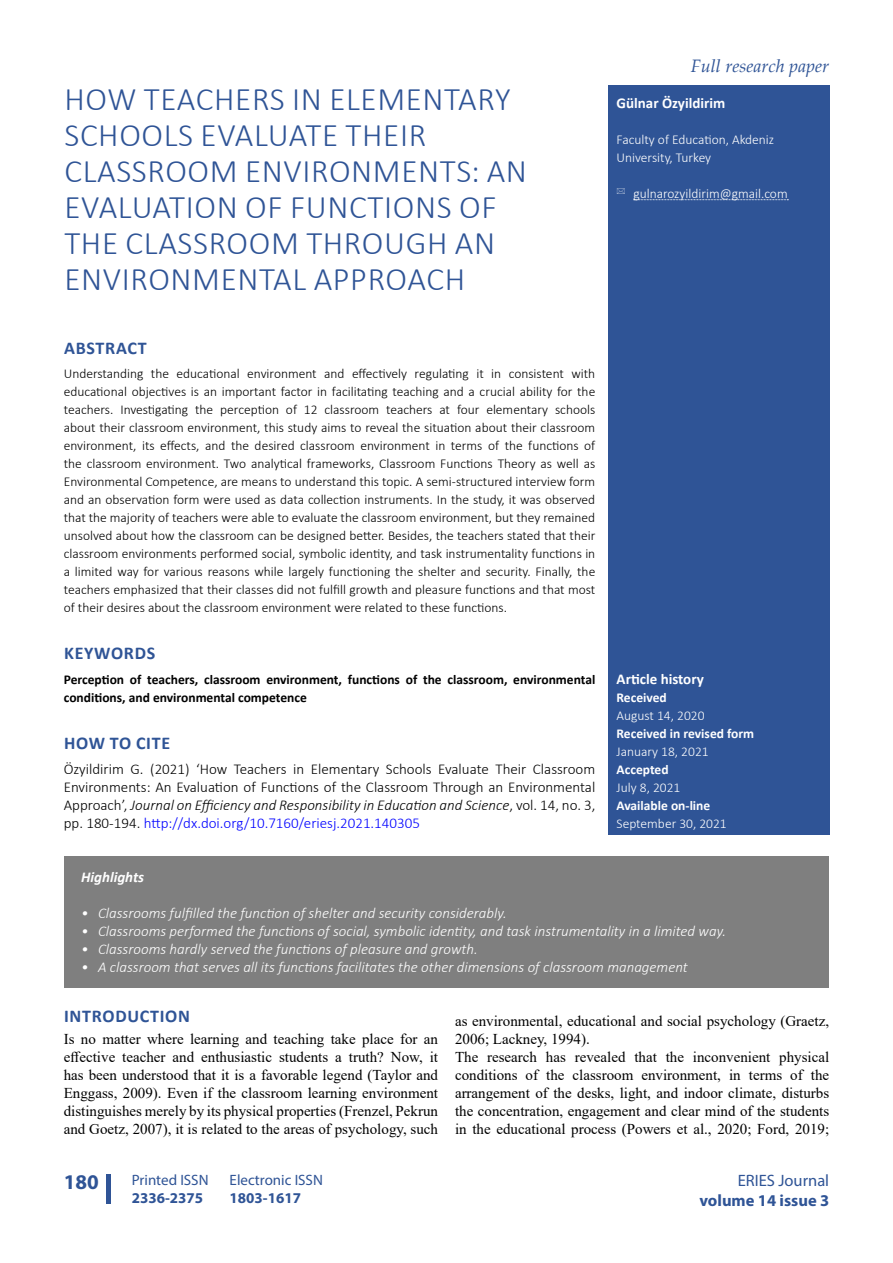
<style>
.page{position:relative;width:893px;height:1263px;background:#fff}
.page>*{position:absolute;margin:0;border:0;box-sizing:border-box;transform-origin:0 0}
.t1{font:300 33px/36px "Calibri";letter-spacing:.02em;color:#2f5496}
.t2{font:700 21px "Myriad Pro";color:#2f5496}
.t3{font:700 18px "Calibri";letter-spacing:.04em;color:#2f5496}
.t4{font:italic 18px "Palatino Linotype";color:#2f5496}
.t5{font:700 16.5px "Myriad Pro";color:#2f5496}
.t6{font:16.5px "Myriad Pro";color:#2f5496}
.t7{font:15px/18px "Times New Roman";color:#000;text-align:justify}
.t8{font:italic 300 15px "Calibri";color:#fff}
.t9{font:300 15px/18px "Calibri";color:#000;text-align:justify}
.t10{font:700 15px "Calibri";color:#fff}
.t11{font:15px "Myriad Pro";color:#2f5496}
.t12{font:700 15px "Myriad Pro";color:#2f5496}
.t13{font:italic 700 15px "Calibri";color:#fff}
.t14{font:300 13.5px/18px "Calibri";color:#000;text-align:justify}
.t15{font:300 13.5px/18px "Calibri";color:#fff}
.t16{font:700 13.5px/18px "Calibri";color:#000}
.t17{font:700 13.5px "Calibri";color:#fff}
.s1{font-style:italic}
.s2{color:#00f}
</style>
<div class="page">
<div style="left:106px;top:1174px;width:5px;height:29px;background:#2f5496"></div>
<div style="left:608px;top:85px;width:221px;height:750px;background:#2f5496"></div>
<svg style="left:634px;top:199px;width:154px;height:1px"></svg>
<div style="left:64px;top:856px;width:765px;height:131px;background:#7f7f7f"></div>
<h1 class="t1" style="left:64px;top:81px;width:464px">HOW TEACHERS IN ELEMENTARY<br>SCHOOLS EVALUATE THEIR<br>CLASSROOM ENVIRONMENTS: AN<br>EVALUATION OF FUNCTIONS OF<br>THE CLASSROOM THROUGH AN<br>ENVIRONMENTAL APPROACH</h1>
<h3 class="t3" style="left:64px;top:335px;width:84px">ABSTRACT</h3>
<p class="t14" style="left:64px;top:364px;width:533px">Understanding the educational environment and effectively regulating it in consistent with educational objectives is an important factor in facilitating teaching and a crucial ability for the teachers. Investigating the perception of 12 classroom teachers at four elementary schools about their classroom environment, this study aims to reveal the situation about their classroom environment, its effects, and the desired classroom environment in terms of the functions of the classroom environment. Two analytical frameworks, Classroom Functions Theory as well as Environmental Competence, are means to understand this topic. A semi-structured interview form and an observation form were used as data collection instruments. In the study, it was observed that the majority of teachers were able to evaluate the classroom environment, but they remained unsolved about how the classroom can be designed better. Besides, the teachers stated that their classroom environments performed social, symbolic identity, and task instrumentality functions in a limited way for various reasons while largely functioning the shelter and security. Finally, the teachers emphasized that their classes did not fulfill growth and pleasure functions and that most of their desires about the classroom environment were related to these functions.</p>
<h3 class="t3" style="left:64px;top:640px;width:93px">KEYWORDS</h3>
<p class="t16" style="left:64px;top:670px;width:533px">Perception of teachers, classroom environment, functions of the classroom, environmental conditions, and environmental competence</p>
<h3 class="t3" style="left:64px;top:730px;width:108px">HOW TO CITE</h3>
<p class="t9" style="left:64px;top:760px;width:533px">Özyildirim G. (2021) ‘How Teachers in Elementary Schools Evaluate Their Classroom Environments: An Evaluation of Functions of the Classroom Through an Environmental Approach’, <span class="s1">Journal on Efficiency and Responsibility in Education and Science</span>, vol. 14, no. 3, pp. 180-194. <span class="s2">http://dx.doi.org/10.7160/eriesj.2021.140305</span></p>
<h3 class="t4" style="left:691px;top:53px;width:140px">Full research paper</h3>
<p class="t10" style="left:617px;top:92px;width:110px">Gülnar Özyildirim</p>
<p class="t15" style="left:617px;top:130px;width:159px">Faculty of Education, Akdeniz<br>University, Turkey</p>
<p class="t15" style="left:633px;top:184px;width:156px">gulnarozyildirim@gmail.com</p>
<p class="t10" style="left:617px;top:668px;width:89px">Article history</p>
<p class="t17" style="left:617px;top:688px;width:52px">Received</p>
<p class="t15" style="left:617px;top:706px;width:89px">August 14, 2020</p>
<p class="t17" style="left:617px;top:724px;width:139px">Received in revised form</p>
<p class="t15" style="left:617px;top:742px;width:94px">January 18, 2021</p>
<p class="t17" style="left:617px;top:760px;width:54px">Accepted</p>
<p class="t15" style="left:617px;top:778px;width:65px">July 8, 2021</p>
<p class="t17" style="left:617px;top:796px;width:95px">Available on-line</p>
<p class="t15" style="left:617px;top:814px;width:112px">September 30, 2021</p>
<p class="t13" style="left:81px;top:866px;width:65px">Highlights</p>
<p class="t8" style="left:81px;top:904px;width:427px">• Classrooms fulfilled the function of shelter and security considerably.</p>
<p class="t8" style="left:81px;top:922px;width:647px">• Classrooms performed the functions of social, symbolic identity, and task instrumentality in a limited way.</p>
<p class="t8" style="left:81px;top:940px;width:398px">• Classrooms hardly served the functions of pleasure and growth.</p>
<p class="t8" style="left:81px;top:958px;width:608px">• A classroom that serves all its functions facilitates the other dimensions of classroom management</p>
<h3 class="t3" style="left:64px;top:1003px;width:127px">INTRODUCTION</h3>
<p class="t7" style="left:64px;top:1030px;width:376px">Is no matter where learning and teaching take place for an effective teacher and enthusiastic students a truth? Now, it has been understood that it is a favorable legend (Taylor and Enggass, 2009). Even if the classroom learning environment distinguishes merely by its physical properties (Frenzel, Pekrun and Goetz, 2007), it is related to the areas of psychology, such</p>
<p class="t7" style="left:455px;top:1012px;width:376px;text-align:left">as environmental, educational and social psychology (Graetz, 2006; Lackney, 1994).<br>The research has revealed that the inconvenient physical conditions of the classroom environment, in terms of the arrangement of the desks, light, and indoor climate, disturbs the concentration, engagement and clear mind of the students in the educational process (Powers et al., 2020; Ford, 2019;</p>
<p class="t11" style="left:230px;top:1170px;width:95px">Electronic ISSN</p>
<p class="t12" style="left:230px;top:1188px;width:73px">1803-1617</p>
<p class="t11" style="left:132px;top:1171px;width:78px">Printed ISSN</p>
<p class="t12" style="left:132px;top:1188px;width:73px">2336-2375</p>
<h2 class="t2" style="left:64px;top:1169px;width:36px">180</h2>
<p class="t6" style="left:738px;top:1170px;width:93px">ERIES Journal</p>
<p class="t5" style="left:699px;top:1189px;width:131px">volume 14 issue 3</p>
</div>
